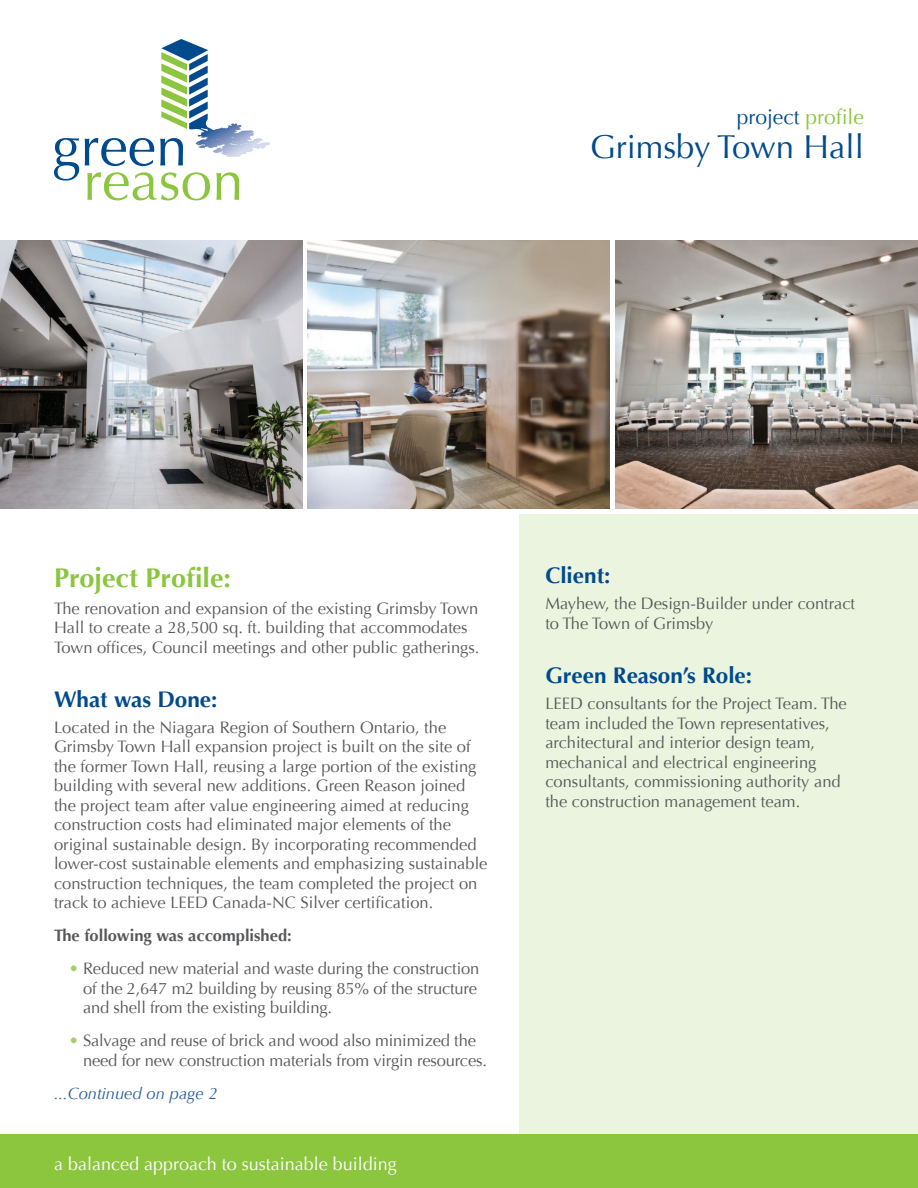
<style>
.page{position:relative;width:918px;height:1188px;background:#fff}
.page>*{position:absolute;margin:0;border:0;box-sizing:border-box;transform-origin:0 0}
.t1{font:33px "Optima";color:#004a8d}
.t2{font:700 27px "Optima";color:#8bc63e}
.t3{font:700 22.5px "Optima";color:#004a8d}
.t4{font:21px "Optima";color:#004a8d}
.t5{font:18px "Optima";color:#fff}
.t6{font:16.5px/19.5px "Optima";color:#57585a}
.t7{font:700 16.5px "Optima";color:#57585a}
.t8{font:italic 16.5px "Optima";color:#27609d}
.s1{color:#8bc63e}
.s2{color:#a2cf62}
</style>
<div class="page">
<div style="left:520px;top:514px;width:398px;height:647px;background:#ebf4de"></div>
<div style="left:0;top:1134px;width:918px;height:54px;background:#8bc63e"></div>
<svg style="left:54px;top:138px;width:25px;height:43px"></svg>
<svg style="left:85px;top:138px;width:69px;height:28px"></svg>
<svg style="left:160px;top:39px;width:102px;height:127px"></svg>
<svg style="left:87px;top:172px;width:123px;height:28px"></svg>
<svg style="left:216px;top:172px;width:23px;height:28px"></svg>
<img style="left:0;top:240px;width:303px;height:269px">
<img style="left:307px;top:240px;width:303px;height:269px">
<img style="left:615px;top:240px;width:303px;height:269px">
<p class="t4" style="left:737px;top:105px;width:129px">project <span class="s1">profile</span></p>
<h1 class="t1" style="left:590px;top:128px;width:275px">Grimsby Town Hall</h1>
<h2 class="t2" style="left:54px;top:562px;width:179px">Project Profile:</h2>
<p class="t6" style="left:54px;top:598px;width:427px">The renovation and expansion of the existing Grimsby Town<br>Hall to create a 28,500 sq. ft. building that accommodates<br>Town offices, Council meetings and other public gatherings.</p>
<h3 class="t3" style="left:54px;top:686px;width:165px">What was Done:</h3>
<p class="t6" style="left:54px;top:718px;width:435px">Located in the Niagara Region of Southern Ontario, the Grimsby Town Hall expansion project is built on the site of the former Town Hall, reusing a large portion of the existing building with several new additions. Green Reason joined the project team after value engineering aimed at reducing construction costs had eliminated major elements of the original sustainable design. By incorporating recommended lower-cost sustainable elements and emphasizing sustainable construction techniques, the team completed the project on track to achieve LEED Canada-NC Silver certification.</p>
<p class="t7" style="left:54px;top:926px;width:239px">The following was accomplished:</p>
<p class="t6" style="left:83px;top:959px;width:398px;text-indent:-14px"><span class="s2">•</span> Reduced new material and waste during the construction of the 2,647 m2 building by reusing 85% of the structure and shell from the existing building.</p>
<p class="t6" style="left:83px;top:1031px;width:405px;text-indent:-14px"><span class="s2">•</span> Salvage and reuse of brick and wood also minimized the need for new construction materials from virgin resources.</p>
<p class="t8" style="left:54px;top:1084px;width:165px">...Continued on page 2</p>
<p class="t5" style="left:54px;top:1153px;width:344px">a balanced approach to sustainable building</p>
<h3 class="t3" style="left:545px;top:562px;width:67px">Client:</h3>
<p class="t6" style="left:545px;top:594px;width:311px">Mayhew, the Design-Builder under contract to The Town of Grimsby</p>
<h3 class="t3" style="left:545px;top:662px;width:208px">Green Reason’s Role:</h3>
<p class="t6" style="left:545px;top:694px;width:303px">LEED consultants for the Project Team. The team included the Town representatives, architectural and interior design team, mechanical and electrical engineering consultants, commissioning authority and the construction management team.</p>
</div>
